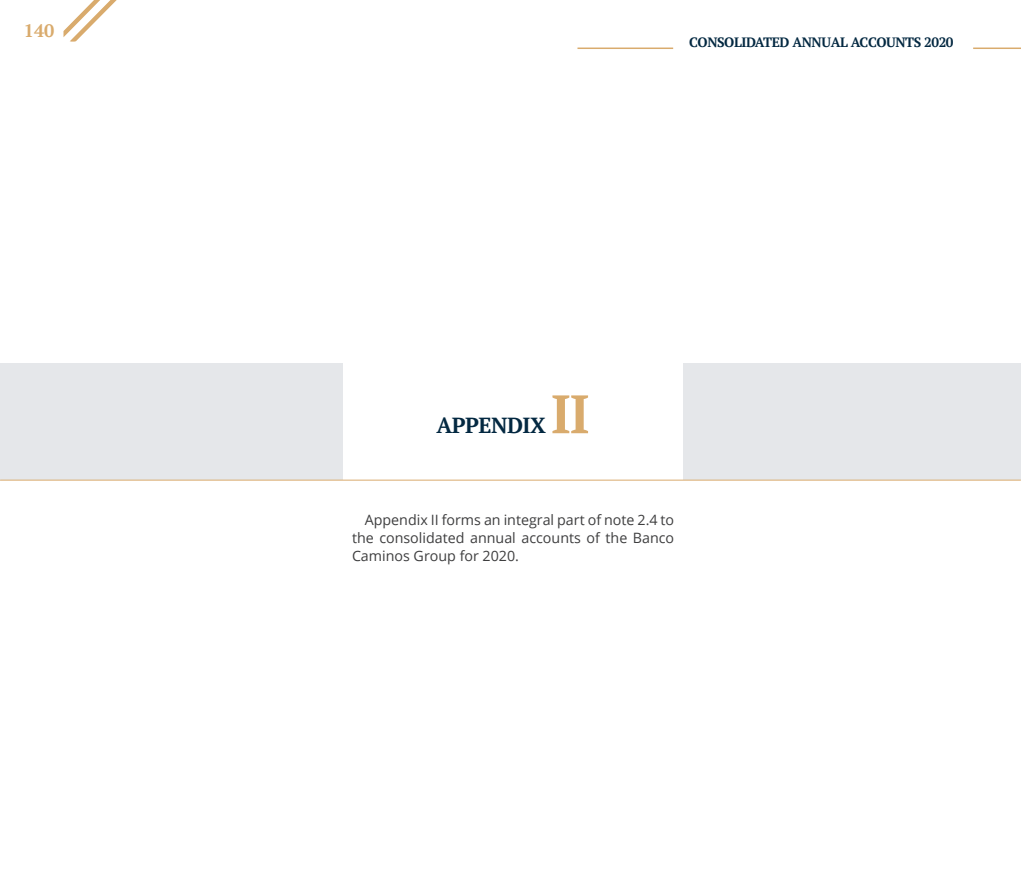
<style>
.page{position:relative;width:1021px;height:893px;background:#fff}
.page>*{position:absolute;margin:0;border:0;box-sizing:border-box;transform-origin:0 0}
.t1{font:700 54px "PT Serif";color:#d9ab6d}
.t2{font:700 21.75px "PT Serif";letter-spacing:-.025em;color:#032841}
.t3{font:700 18px "PT Serif";color:#d9ab6d}
.t4{font:14.25px/18px "Open Sans";color:#3e3e3f;text-align:justify}
.t5{font:700 13.5px "PT Serif";letter-spacing:-.03em;color:#032841}
</style>
<div class="page">
<svg style="left:63px;top:0;width:54px;height:41px"></svg>
<hr style="left:973px;top:48px;width:47px;height:1px;background:#d9ab6d">
<hr style="left:577px;top:48px;width:96px;height:1px;background:#d9ab6d">
<div style="left:0;top:364px;width:342px;height:116px;background:#e5e7ea"></div>
<div style="left:684px;top:364px;width:336px;height:116px;background:#e5e7ea"></div>
<hr style="left:0;top:480px;width:1020px;height:1px;background:#d9ab6d">
<p class="t3" style="left:24px;top:18px;width:32px">140</p>
<p class="t5" style="left:689px;top:33px;width:266px">CONSOLIDATED ANNUAL ACCOUNTS 2020</p>
<h1 class="t1" style="left:551px;top:379px;width:40px">II</h1>
<h2 class="t2" style="left:436px;top:411px;width:111px">APPENDIX</h2>
<p class="t4" style="left:352px;top:511px;width:324px;text-indent:13px">Appendix II forms an integral part of note 2.4 to the consolidated annual accounts of the Banco Caminos Group for 2020.</p>
</div>
